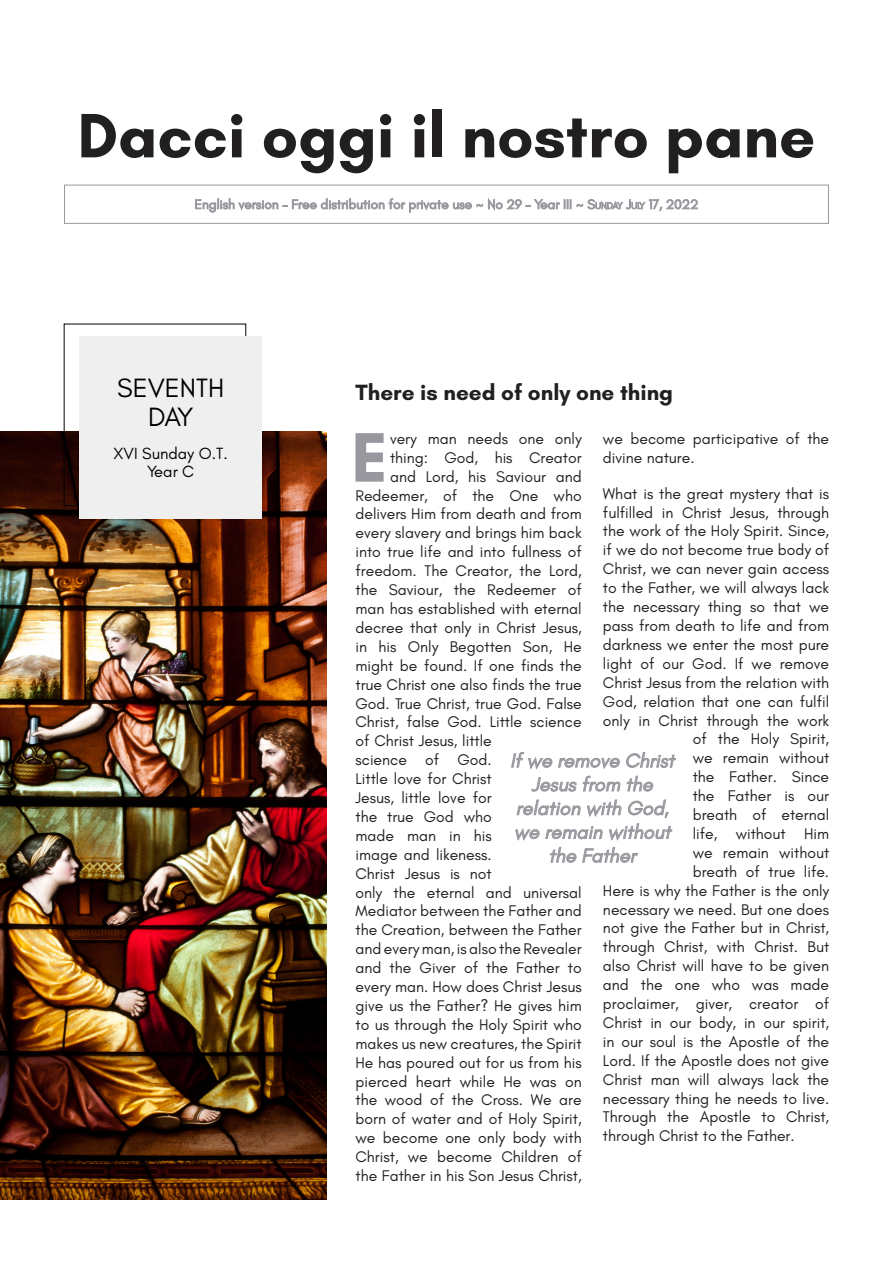
<style>
.page{position:relative;width:893px;height:1263px;background:#fff}
.page>*{position:absolute;margin:0;border:0;box-sizing:border-box;transform-origin:0 0}
.t1{font:700 71.4px "Glacial Indifference";color:#9a989f}
.t2{font:700 63.75px "Glacial Indifference";color:#221f20}
.t3{font:27px/28.5px "Glacial Indifference";color:#000;text-align:center}
.t4{font:700 22.5px "Glacial Indifference";color:#221f20}
.t5{font:italic 19.8px/23.7px "Glacial Indifference";color:#9a989f;text-align:center}
.t6{font:16.5px/18px "Glacial Indifference";color:#000;text-align:center}
.t7{font:15.75px/18.9px "Glacial Indifference";color:#221f20}
</style>
<div class="page">
<div style="left:64px;top:185px;width:765px;height:39px;border:1px solid #9a989f"></div>
<svg style="left:195px;top:198px;width:503px;height:14px"></svg>
<img style="left:0;top:431px;width:326px;height:768px">
<div style="left:64px;top:324px;width:182px;height:182px;border:1px solid #020203"></div>
<div style="left:80px;top:336px;width:182px;height:183px;background:#efefef"></div>
<svg style="left:511px;top:752px;width:165px;height:111px"></svg>
<h2 class="t2" style="left:78px;top:96px;width:739px">Dacci oggi il nostro pane</h2>
<h3 class="t3" style="left:117px;top:374px;width:108px">SEVENTH<br>DAY</h3>
<p class="t6" style="left:114px;top:445px;width:116px">XVI Sunday O.T.<br>Year C</p>
<h3 class="t4" style="left:355px;top:379px;width:319px">There is need of only one thing</h3>
<h1 class="t1" style="left:351px;top:413px;width:38px">E</h1>
<p class="t7" style="left:390px;top:429px;width:193px">very man needs one only</p>
<p class="t7" style="left:603px;top:429px;width:228px">we become participative of the divine nature.</p>
<p class="t7" style="left:603px;top:484px;width:228px">What is the great mystery that is</p>
<p class="t7" style="left:603px;top:503px;width:228px">fulfilled in Christ Jesus, through</p>
<p class="t7" style="left:603px;top:522px;width:228px">the work of the Holy Spirit. Since,</p>
<p class="t7" style="left:603px;top:541px;width:228px">if we do not become true body of</p>
<p class="t7" style="left:603px;top:560px;width:228px">Christ, we can never gain access</p>
<p class="t7" style="left:603px;top:579px;width:228px">to the Father, we will always lack</p>
<p class="t7" style="left:603px;top:598px;width:228px">the necessary thing so that we</p>
<p class="t7" style="left:603px;top:616px;width:228px">pass from death to life and from</p>
<p class="t7" style="left:603px;top:635px;width:228px">darkness we enter the most pure</p>
<p class="t7" style="left:603px;top:654px;width:228px">light of our God. If we remove</p>
<p class="t7" style="left:603px;top:673px;width:228px">Christ Jesus from the relation with</p>
<p class="t7" style="left:603px;top:692px;width:228px">God, relation that one can fulfil</p>
<p class="t7" style="left:603px;top:711px;width:228px">only in Christ through the work</p>
<p class="t7" style="left:693px;top:730px;width:138px">of the Holy Spirit,</p>
<p class="t7" style="left:693px;top:749px;width:138px">we remain without</p>
<p class="t7" style="left:693px;top:768px;width:138px">the Father. Since</p>
<p class="t7" style="left:693px;top:787px;width:138px">the Father is our</p>
<p class="t7" style="left:693px;top:805px;width:138px">breath of eternal</p>
<p class="t7" style="left:693px;top:824px;width:138px">life, without Him</p>
<p class="t7" style="left:693px;top:843px;width:138px">we remain without</p>
<p class="t7" style="left:693px;top:862px;width:138px">breath of true life.</p>
<p class="t7" style="left:603px;top:881px;width:228px">Here is why the Father is the only</p>
<p class="t7" style="left:603px;top:900px;width:228px">necessary we need. But one does</p>
<p class="t7" style="left:603px;top:919px;width:228px">not give the Father but in Christ,</p>
<p class="t7" style="left:603px;top:938px;width:228px">through Christ, with Christ. But</p>
<p class="t7" style="left:603px;top:957px;width:228px">also Christ will have to be given</p>
<p class="t7" style="left:603px;top:976px;width:228px">and the one who was made</p>
<p class="t7" style="left:603px;top:994px;width:228px">proclaimer, giver, creator of</p>
<p class="t7" style="left:603px;top:1013px;width:228px">Christ in our body, in our spirit,</p>
<p class="t7" style="left:603px;top:1032px;width:228px">in our soul is the Apostle of the</p>
<p class="t7" style="left:603px;top:1051px;width:228px">Lord. If the Apostle does not give</p>
<p class="t7" style="left:603px;top:1070px;width:228px">Christ man will always lack the</p>
<p class="t7" style="left:603px;top:1089px;width:228px">necessary thing he needs to live.</p>
<p class="t7" style="left:603px;top:1108px;width:228px">Through the Apostle to Christ,</p>
<p class="t7" style="left:603px;top:1127px;width:193px">through Christ to the Father.</p>
<p class="t7" style="left:390px;top:448px;width:193px">thing: God, his Creator</p>
<p class="t7" style="left:390px;top:467px;width:193px">and Lord, his Saviour and</p>
<p class="t7" style="left:355px;top:486px;width:228px">Redeemer, of the One who</p>
<p class="t7" style="left:355px;top:505px;width:228px">delivers Him from death and from</p>
<p class="t7" style="left:355px;top:524px;width:228px">every slavery and brings him back</p>
<p class="t7" style="left:355px;top:543px;width:228px">into true life and into fullness of</p>
<p class="t7" style="left:355px;top:562px;width:228px">freedom. The Creator, the Lord,</p>
<p class="t7" style="left:355px;top:581px;width:228px">the Saviour, the Redeemer of</p>
<p class="t7" style="left:355px;top:599px;width:228px">man has established with eternal</p>
<p class="t7" style="left:355px;top:618px;width:228px">decree that only in Christ Jesus,</p>
<p class="t7" style="left:355px;top:637px;width:228px">in his Only Begotten Son, He</p>
<p class="t7" style="left:355px;top:656px;width:228px">might be found. If one finds the</p>
<p class="t7" style="left:355px;top:675px;width:228px">true Christ one also finds the true</p>
<p class="t7" style="left:355px;top:694px;width:228px">God. True Christ, true God. False</p>
<p class="t7" style="left:355px;top:713px;width:228px">Christ, false God. Little science</p>
<p class="t7" style="left:355px;top:732px;width:138px">of Christ Jesus, little</p>
<p class="t7" style="left:355px;top:751px;width:138px">science of God.</p>
<p class="t7" style="left:355px;top:770px;width:138px">Little love for Christ</p>
<p class="t7" style="left:355px;top:788px;width:138px">Jesus, little love for</p>
<p class="t7" style="left:355px;top:807px;width:138px">the true God who</p>
<p class="t7" style="left:355px;top:826px;width:138px">made man in his</p>
<p class="t7" style="left:355px;top:845px;width:138px">image and likeness.</p>
<p class="t7" style="left:355px;top:864px;width:138px">Christ Jesus is not</p>
<p class="t7" style="left:355px;top:883px;width:228px">only the eternal and universal</p>
<p class="t7" style="left:355px;top:902px;width:228px">Mediator between the Father and</p>
<p class="t7" style="left:355px;top:921px;width:228px">the Creation, between the Father</p>
<p class="t7" style="left:355px;top:940px;width:228px">and every man, is also the Revealer</p>
<p class="t7" style="left:355px;top:959px;width:228px">and the Giver of the Father to</p>
<p class="t7" style="left:355px;top:977px;width:228px">every man. How does Christ Jesus</p>
<p class="t7" style="left:355px;top:996px;width:228px">give us the Father? He gives him</p>
<p class="t7" style="left:355px;top:1015px;width:228px">to us through the Holy Spirit who</p>
<p class="t7" style="left:355px;top:1034px;width:228px">makes us new creatures, the Spirit</p>
<p class="t7" style="left:355px;top:1053px;width:228px">He has poured out for us from his</p>
<p class="t7" style="left:355px;top:1072px;width:228px">pierced heart while He was on</p>
<p class="t7" style="left:355px;top:1091px;width:228px">the wood of the Cross. We are</p>
<p class="t7" style="left:355px;top:1110px;width:228px">born of water and of Holy Spirit,</p>
<p class="t7" style="left:355px;top:1129px;width:228px">we become one only body with</p>
<p class="t7" style="left:355px;top:1148px;width:228px">Christ, we become Children of</p>
<p class="t7" style="left:355px;top:1166px;width:228px">the Father in his Son Jesus Christ,</p>
<p class="t5" style="left:510px;top:749px;width:165px">If we remove Christ<br>Jesus from the relation with God, we remain without the Father</p>
</div>
